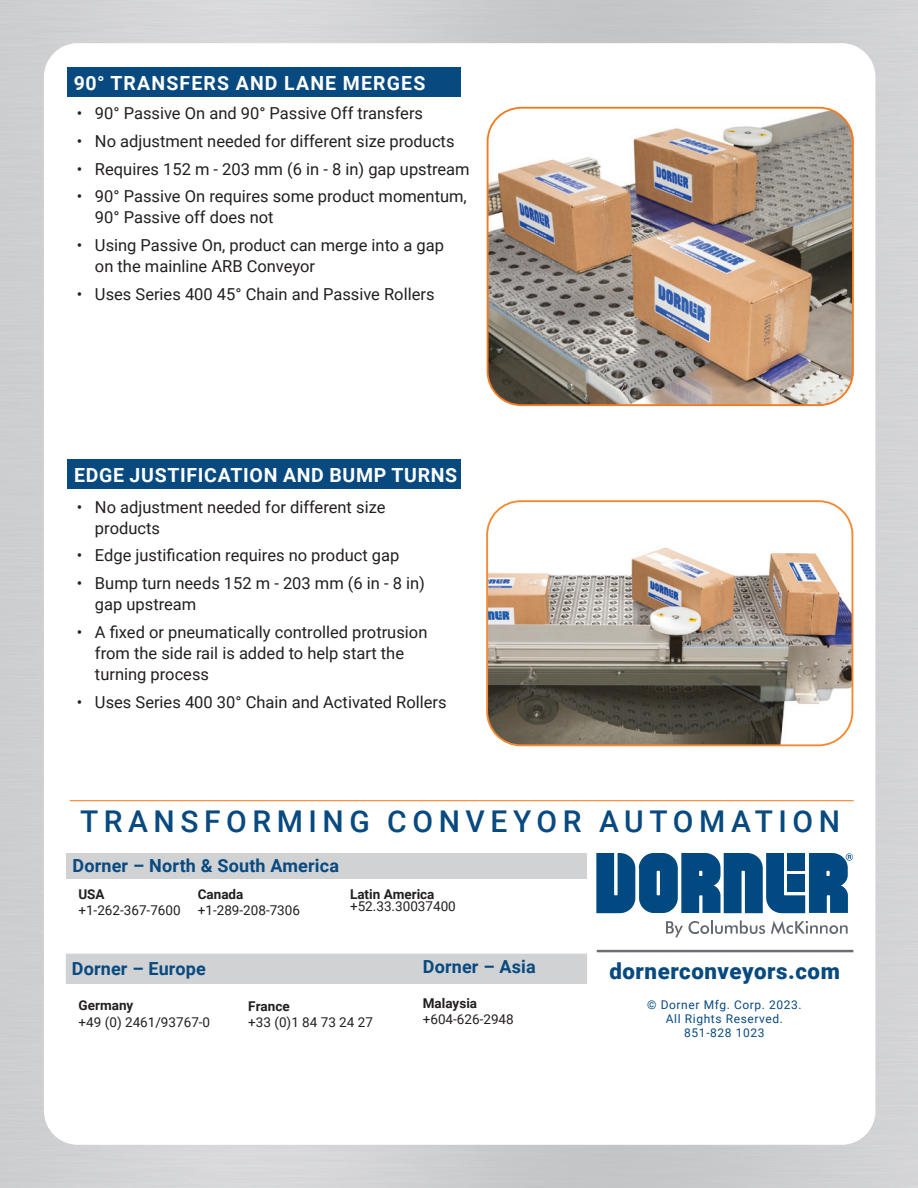
<style>
.page{position:relative;width:918px;height:1188px;background:#fff}
.page>*{position:absolute;margin:0;border:0;box-sizing:border-box;transform-origin:0 0}
.t1{font:500 30px "Roboto";letter-spacing:.185em;color:#084a80}
.t2{font:900 22.35px "Roboto";letter-spacing:.025em;color:#084a80}
.t3{font:700 19.5px "Roboto";letter-spacing:.035em;color:#fff}
.t4{font:700 19.5px "Roboto";letter-spacing:.06em;color:#fff}
.t5{font:700 18px "Roboto";letter-spacing:.01em;color:#084a80}
.t6{font:16.5px/21px "Roboto";color:#231f20}
.t7{font:13.5px "Roboto";color:#231f20}
.t8{font:700 13.5px "Roboto";color:#231f20}
.t9{font:12px/14.4px "Roboto";letter-spacing:.05em;color:#084a80;text-align:center}
</style>
<div class="page">
<img style="left:0;top:0;width:918px;height:1188px">
<div style="left:44px;top:43px;width:831px;height:1102px;background:#fff;border-radius:34px"></div>
<div style="left:67px;top:853px;width:520px;height:25px;background:#d1d2d4"></div>
<div style="left:66px;top:954px;width:521px;height:30px;background:#d1d2d4"></div>
<svg style="left:596px;top:853px;width:257px;height:60px;background:#2c6997"></svg>
<svg style="left:666px;top:921px;width:17px;height:16px"></svg>
<svg style="left:689px;top:920px;width:76px;height:14px"></svg>
<svg style="left:771px;top:921px;width:77px;height:13px"></svg>
<hr style="left:597px;top:950px;width:256px;height:2px;background:#6d6e71">
<hr style="left:70px;top:800px;width:784px;height:1px;background:#f58932">
<img style="left:487px;top:501px;width:365px;height:244px">
<div style="left:486px;top:500px;width:367px;height:246px;border:2px solid #f58932;border-radius:34px"></div>
<div style="left:67px;top:68px;width:393px;height:29px;background:#084a80"></div>
<div style="left:67px;top:460px;width:393px;height:29px;background:#084a80"></div>
<img style="left:488px;top:108px;width:365px;height:297px">
<div style="left:487px;top:107px;width:367px;height:299px;border:2px solid #f47b21;border-radius:34px"></div>
<p class="t4" style="left:74px;top:75px;width:353px">90° TRANSFERS AND LANE MERGES</p>
<p class="t6" style="left:77px;top:104px;width:348px">• 90° Passive On and 90° Passive Off transfers</p>
<p class="t6" style="left:77px;top:132px;width:379px">• No adjustment needed for different size products</p>
<p class="t6" style="left:77px;top:159px;width:394px">• Requires 152 m - 203 mm (6 in - 8 in) gap upstream</p>
<p class="t6" style="left:95px;top:187px;width:373px;text-indent:-18px">• 90° Passive On requires some product momentum,<br>90° Passive off does not</p>
<p class="t6" style="left:95px;top:236px;width:350px;text-indent:-18px">• Using Passive On, product can merge into a gap on the mainline ARB Conveyor</p>
<p class="t6" style="left:77px;top:285px;width:359px">• Uses Series 400 45° Chain and Passive Rollers</p>
<p class="t3" style="left:74px;top:467px;width:385px">EDGE JUSTIFICATION AND BUMP TURNS</p>
<p class="t6" style="left:95px;top:497px;width:292px;text-indent:-18px">• No adjustment needed for different size products</p>
<p class="t6" style="left:77px;top:544px;width:324px">• Edge justification requires no product gap</p>
<p class="t6" style="left:95px;top:574px;width:332px;text-indent:-18px">• Bump turn needs 152 m - 203 mm (6 in - 8 in) gap upstream</p>
<p class="t6" style="left:95px;top:621px;width:334px;text-indent:-18px">• A fixed or pneumatically controlled protrusion from the side rail is added to help start the turning process</p>
<p class="t6" style="left:77px;top:692px;width:371px">• Uses Series 400 30° Chain and Activated Rollers</p>
<h1 class="t1" style="left:80px;top:804px;width:762px">TRANSFORMING CONVEYOR AUTOMATION</h1>
<p class="t5" style="left:73px;top:859px;width:268px">Dorner – North &amp; South America</p>
<p class="t8" style="left:78px;top:885px;width:28px">USA</p>
<p class="t7" style="left:78px;top:904px;width:104px">+1-262-367-7600</p>
<p class="t8" style="left:198px;top:889px;width:47px">Canada</p>
<p class="t7" style="left:198px;top:904px;width:104px">+1-289-208-7306</p>
<p class="t8" style="left:350px;top:884px;width:86px">Latin America</p>
<p class="t7" style="left:350px;top:900px;width:107px">+52.33.30037400</p>
<p class="t5" style="left:72px;top:961px;width:136px">Dorner – Europe</p>
<p class="t5" style="left:423px;top:960px;width:115px">Dorner – Asia</p>
<p class="t8" style="left:79px;top:1000px;width:56px">Germany</p>
<p class="t7" style="left:79px;top:1016px;width:133px">+49 (0) 2461/93767-0</p>
<p class="t8" style="left:423px;top:998px;width:56px">Malaysia</p>
<p class="t7" style="left:423px;top:1013px;width:92px">+604-626-2948</p>
<p class="t8" style="left:248px;top:1001px;width:43px">France</p>
<p class="t7" style="left:248px;top:1016px;width:126px">+33 (0)1 84 73 24 27</p>
<h2 class="t2" style="left:609px;top:962px;width:232px">dornerconveyors.com</h2>
<p class="t9" style="left:647px;top:998px;width:156px">© Dorner Mfg. Corp. 2023.<br>All Rights Reserved.<br>851-828 1023</p>
</div>
